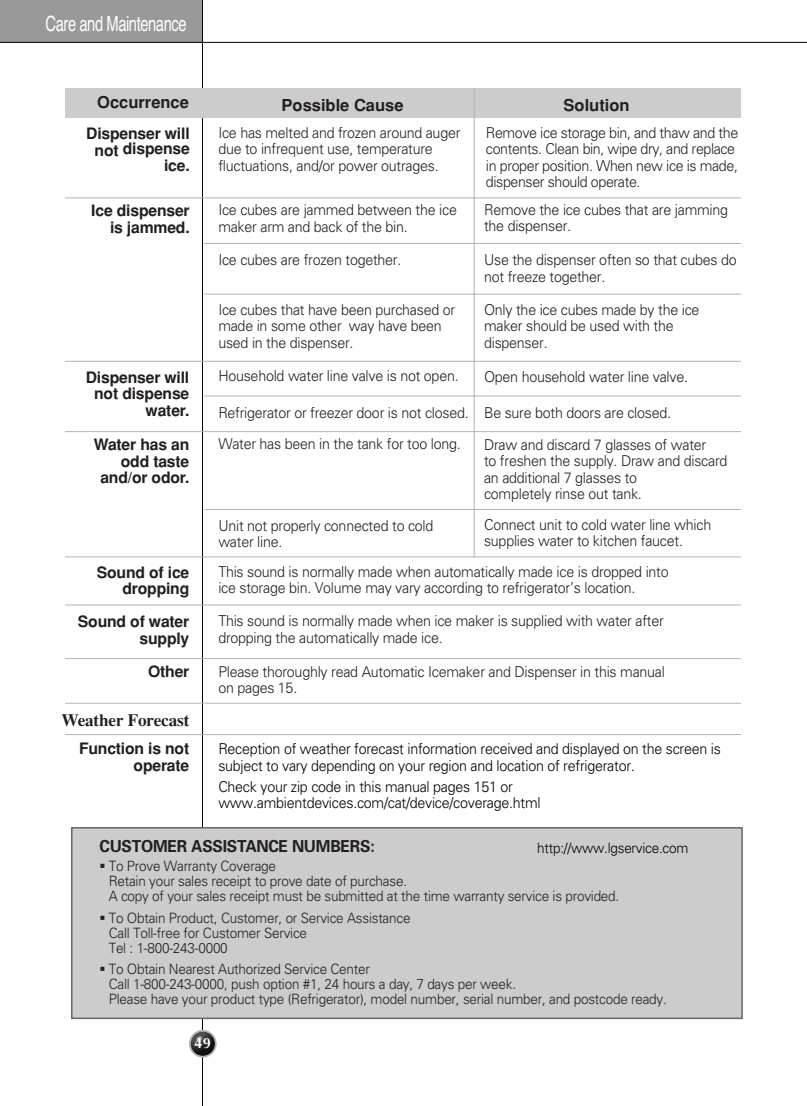
<style>
.page{position:relative;width:807px;height:1106px;background:#fff}
.page>*{position:absolute;margin:0;border:0;box-sizing:border-box;transform-origin:0 0}
.t1{font:21px "Helvetica";letter-spacing:-.03em;color:#fff;scale:.7 1}
.t2{font:700 17.25px "Times";letter-spacing:-.01em;color:#231f20}
.t3{font:700 16.5px "Helvetica";color:#231f20}
.t4{font:700 16.5px "Univers";letter-spacing:-.015em;color:#231f20;scale:.95 1}
.t5{font:700 15.75px/16.5px "Helvetica";letter-spacing:-.01em;color:#231f20;text-align:right}
.t6{font:300 15px/16.5px "Univers";letter-spacing:-.015em;color:#231f20;scale:.95 1}
.t7{font:300 15px/16.5px "Univers";letter-spacing:-.015em;color:#000;scale:.95 1}
.t8{font:700 15px "Optane";color:#fff}
.t9{font:300 14.25px/15px "Univers";letter-spacing:-.015em;color:#231f20;scale:.95 1}
.t10{font:300 14.25px "Univers";letter-spacing:-.015em;color:#000;scale:.95 1}
</style>
<div class="page">
<div style="left:0;top:0;width:203px;height:43px;background:#999"></div>
<hr style="left:0;top:42px;width:807px;height:1px;background:#000">
<hr style="left:202px;top:0;width:1px;height:1106px;background:#000">
<div style="left:72px;top:827px;width:670px;height:191px;background:#ccc"></div>
<div style="left:71px;top:827px;width:672px;height:192px;border:2px solid #666"></div>
<svg style="left:189px;top:1029px;width:28px;height:28px"></svg>
<img style="left:191px;top:1031px;width:24px;height:24px;border-radius:50%">
<div style="left:65px;top:88px;width:676px;height:30px;background:#ccc"></div>
<hr style="left:65px;top:197px;width:676px;height:1px;background:#b3b3b3">
<hr style="left:204px;top:243px;width:537px;height:1px;background:#b3b3b3">
<hr style="left:204px;top:395px;width:537px;height:1px;background:#b3b3b3">
<hr style="left:65px;top:361px;width:676px;height:1px;background:#b3b3b3">
<hr style="left:65px;top:431px;width:676px;height:1px;background:#b3b3b3">
<hr style="left:205px;top:509px;width:536px;height:1px;background:#b3b3b3">
<hr style="left:65px;top:556px;width:676px;height:1px;background:#b3b3b3">
<hr style="left:65px;top:604px;width:676px;height:1px;background:#b3b3b3">
<hr style="left:65px;top:658px;width:676px;height:1px;background:#b3b3b3">
<hr style="left:204px;top:294px;width:537px;height:1px;background:#b3b3b3">
<hr style="left:474px;top:88px;width:1px;height:469px;background:#b3b3b3">
<hr style="left:65px;top:734px;width:676px;height:1px;background:#b3b3b3">
<hr style="left:65px;top:703px;width:676px;height:1px;background:#b3b3b3">
<h1 class="t1" style="left:46px;top:16px;width:203px">Care and Maintenance</h1>
<p class="t3" style="left:97px;top:96px;width:93px">Occurrence</p>
<p class="t5" style="left:86px;top:128px;width:105px;line-height:14.9px;text-align:center">Dispenser will not dispense</p>
<p class="t5" style="left:164px;top:158px;width:27px">ice.</p>
<p class="t5" style="left:91px;top:204px;width:100px">Ice dispenser is jammed.</p>
<p class="t5" style="left:86px;top:370px;width:105px">Dispenser will not dispense water.</p>
<p class="t5" style="left:94px;top:438px;width:97px">Water has an odd taste and/or odor.</p>
<p class="t5" style="left:97px;top:565px;width:94px">Sound of ice dropping</p>
<p class="t5" style="left:78px;top:615px;width:113px">Sound of water supply</p>
<p class="t5" style="left:148px;top:664px;width:43px">Other</p>
<p class="t2" style="left:62px;top:713px;width:129px">Weather Forecast</p>
<p class="t5" style="left:79px;top:742px;width:112px">Function is not operate</p>
<p class="t3" style="left:282px;top:100px;width:123px">Possible Cause</p>
<p class="t6" style="left:218px;top:126px;width:256px">Ice has melted and frozen around auger due to infrequent use, temperature fluctuations, and/or power outrages.</p>
<p class="t6" style="left:218px;top:203px;width:253px">Ice cubes are jammed between the ice maker arm and back of the bin.</p>
<p class="t3" style="left:564px;top:100px;width:67px">Solution</p>
<p class="t6" style="left:486px;top:126px;width:267px">Remove ice storage bin, and thaw and the contents. Clean bin, wipe dry, and replace in proper position. When new ice is made, dispenser should operate.</p>
<p class="t6" style="left:484px;top:202px;width:258px">Remove the ice cubes that are jamming the dispenser.</p>
<p class="t6" style="left:218px;top:253px;width:194px">Ice cubes are frozen together.</p>
<p class="t6" style="left:484px;top:253px;width:267px">Use the dispenser often so that cubes do not freeze together.</p>
<p class="t6" style="left:484px;top:303px;width:228px">Only the ice cubes made by the ice maker should be used with the dispenser.</p>
<p class="t6" style="left:218px;top:303px;width:251px">Ice cubes that have been purchased or made in some other way have been used in the dispenser.</p>
<p class="t6" style="left:218px;top:369px;width:254px">Household water line valve is not open.</p>
<p class="t6" style="left:218px;top:406px;width:265px">Refrigerator or freezer door is not closed.</p>
<p class="t6" style="left:484px;top:370px;width:216px">Open household water line valve.</p>
<p class="t6" style="left:484px;top:399px;width:235px;line-height:31.3px">Be sure both doors are closed.<br>Draw and discard 7 glasses of water</p>
<p class="t6" style="left:484px;top:454px;width:258px">to freshen the supply. Draw and discard an additional 7 glasses to<br>completely rinse out tank.</p>
<p class="t6" style="left:484px;top:517px;width:241px">Connect unit to cold water line which supplies water to kitchen faucet.</p>
<p class="t6" style="left:218px;top:436px;width:257px">Water has been in the tank for too long.</p>
<p class="t6" style="left:218px;top:518px;width:228px">Unit not properly connected to cold water line.</p>
<p class="t6" style="left:218px;top:564px;width:476px">This sound is normally made when automatically made ice is dropped into ice storage bin. Volume may vary according to refrigerator’s location.</p>
<p class="t6" style="left:218px;top:614px;width:470px">This sound is normally made when ice maker is supplied with water after dropping the automatically made ice.</p>
<p class="t6" style="left:218px;top:664px;width:472px">Please thoroughly read Automatic Icemaker and Dispenser in this manual on pages 15.</p>
<p class="t7" style="left:218px;top:742px;width:531px">Reception of weather forecast information received and displayed on the screen is subject to vary depending on your region and location of refrigerator.</p>
<p class="t7" style="left:218px;top:779px;width:341px">Check your zip code in this manual pages 151 or www.ambientdevices.com/cat/device/coverage.html</p>
<p class="t4" style="left:100px;top:840px;width:291px">CUSTOMER ASSISTANCE NUMBERS:</p>
<p class="t9" style="left:109px;top:860px;width:539px">To Prove Warranty Coverage<br>Retain your sales receipt to prove date of purchase.<br>A copy of your sales receipt must be submitted at the time warranty service is provided.</p>
<p class="t9" style="left:109px;top:911px;width:319px">To Obtain Product, Customer, or Service Assistance<br>Call Toll-free for Customer Service<br>Tel : 1-800-243-0000</p>
<p class="t9" style="left:109px;top:963px;width:589px">To Obtain Nearest Authorized Service Center<br>Call 1-800-243-0000, push option #1, 24 hours a day, 7 days per week.<br>Please have your product type (Refrigerator), model number, serial number, and postcode ready.</p>
<p class="t10" style="left:537px;top:842px;width:161px">http://www.lgservice.com</p>
<p class="t8" style="left:195px;top:1036px;width:18px">49</p>
</div>
